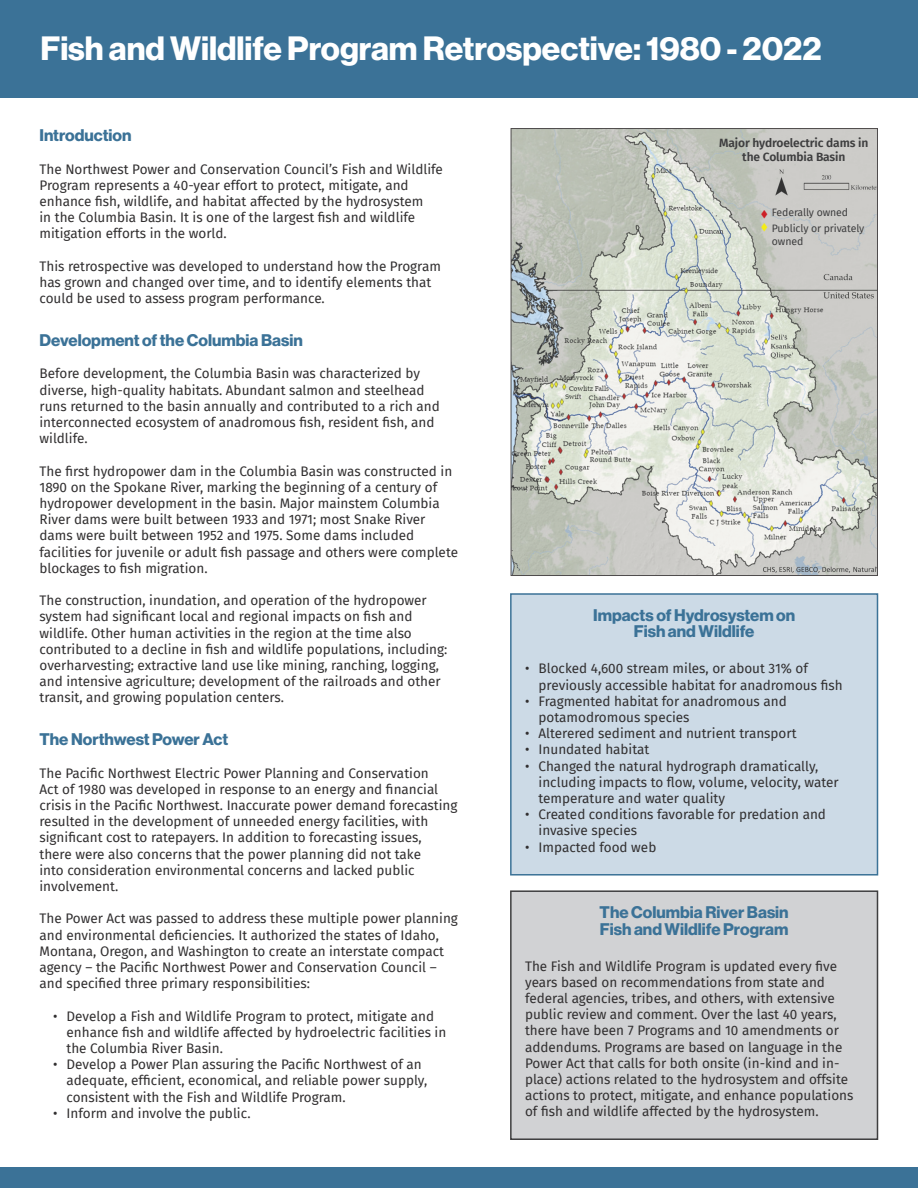
<style>
.page{position:relative;width:918px;height:1188px;background:#fff}
.page>*{position:absolute;margin:0;border:0;box-sizing:border-box;transform-origin:0 0}
.t1{font:33px "N Haas Grotesk DS Pro 75 Bd";color:#fff}
.Heading{font:16.5px/16.5px "N Haas Grotesk DS Pro 75 Bd";color:#3b7297;text-align:center}
.t2{font:13.5px/16.2px "Fira Sans";color:#312f30}
.Body__Left_Justify{font:600 12px/14.4px "Fira Sans";letter-spacing:-.01em;color:#3e3e3f;text-align:center}
.Body__Left_Justify-2{font:10.5px/12.6px "Fira Sans";letter-spacing:-.01em;color:#3e3e3f}
.s1{color:#f4ec17}
</style>
<div class="page">
<div style="left:0;top:0;width:918px;height:98px;background:#3b7297"></div>
<div style="left:0;top:1167px;width:918px;height:21px;background:#3b7297"></div>
<div style="left:511px;top:594px;width:367px;height:281px;background:#ccdae6"></div>
<div style="left:510px;top:593px;width:368px;height:283px;border:2px solid #3b7297"></div>
<img style="left:513px;top:130px;width:363px;height:444px">
<div style="left:511px;top:891px;width:367px;height:248px;background:#d1d2d4"></div>
<div style="left:510px;top:890px;width:368px;height:250px;border:2px solid #3e3e3f"></div>
<svg style="left:761px;top:209px;width:6px;height:9px"></svg>
<p class="t1" style="left:40px;top:30px;width:783px">Fish and Wildlife Program Retrospective: 1980 - 2022</p>
<p class="Heading" style="left:40px;top:127px;width:94px">Introduction</p>
<p class="t2" style="left:40px;top:160px;width:405px">The Northwest Power and Conservation Council’s Fish and Wildlife Program represents a 40-year effort to protect, mitigate, and enhance fish, wildlife, and habitat affected by the hydrosystem<br>in the Columbia Basin. It is one of the largest fish and wildlife mitigation efforts in the world.</p>
<p class="t2" style="left:40px;top:258px;width:403px">This retrospective was developed to understand how the Program has grown and changed over time, and to identify elements that could be used to assess program performance.</p>
<p class="Heading" style="left:40px;top:332px;width:265px">Development of the Columbia Basin</p>
<p class="t2" style="left:40px;top:365px;width:402px">Before development, the Columbia Basin was characterized by diverse, high-quality habitats. Abundant salmon and steelhead runs returned to the basin annually and contributed to a rich and interconnected ecosystem of anadromous fish, resident fish, and wildlife.</p>
<p class="t2" style="left:40px;top:462px;width:420px">The first hydropower dam in the Columbia Basin was constructed in 1890 on the Spokane River, marking the beginning of a century of hydropower development in the basin. Major mainstem Columbia River dams were built between 1933 and 1971; most Snake River dams were built between 1952 and 1975. Some dams included facilities for juvenile or adult fish passage and others were complete blockages to fish migration.</p>
<p class="t2" style="left:40px;top:592px;width:409px">The construction, inundation, and operation of the hydropower system had significant local and regional impacts on fish and wildlife. Other human activities in the region at the time also contributed to a decline in fish and wildlife populations, including: overharvesting; extractive land use like mining, ranching, logging, and intensive agriculture; development of the railroads and other transit, and growing population centers.</p>
<p class="Heading" style="left:40px;top:731px;width:190px">The Northwest Power Act</p>
<p class="t2" style="left:40px;top:764px;width:419px">The Pacific Northwest Electric Power Planning and Conservation<br>Act of 1980 was developed in response to an energy and financial crisis in the Pacific Northwest. Inaccurate power demand forecasting resulted in the development of unneeded energy facilities, with significant cost to ratepayers. In addition to forecasting issues,<br>there were also concerns that the power planning did not take<br>into consideration environmental concerns and lacked public involvement.</p>
<p class="t2" style="left:40px;top:910px;width:420px">The Power Act was passed to address these multiple power planning and environmental deficiencies. It authorized the states of Idaho, Montana, Oregon, and Washington to create an interstate compact agency – the Pacific Northwest Power and Conservation Council – and specified three primary responsibilities:</p>
<p class="t2" style="left:67px;top:1007px;width:381px;text-indent:-14px">• Develop a Fish and Wildlife Program to protect, mitigate and enhance fish and wildlife affected by hydroelectric facilities in the Columbia River Basin.</p>
<p class="t2" style="left:67px;top:1056px;width:362px;text-indent:-14px">• Develop a Power Plan assuring the Pacific Northwest of an adequate, efficient, economical, and reliable power supply, consistent with the Fish and Wildlife Program.</p>
<p class="t2" style="left:53px;top:1105px;width:199px">• Inform and involve the public.</p>
<p class="Body__Left_Justify" style="left:719px;top:135px;width:151px">Major hydroelectric dams in the Columbia Basin</p>
<p class="Body__Left_Justify-2" style="left:772px;top:206px;width:78px">Federally owned</p>
<p class="Body__Left_Justify-2" style="left:772px;top:222px;width:94px;text-indent:-11px"><span class="s1">▼</span> Publicly or privately owned</p>
<p class="Heading" style="left:593px;top:607px;width:204px">Impacts of Hydrosystem on<br>Fish and Wildlife</p>
<p class="t2" style="left:539px;top:660px;width:306px;text-indent:-14px">• Blocked 4,600 stream miles, or about 31% of previously accessible habitat for anadromous fish</p>
<p class="t2" style="left:539px;top:693px;width:250px;text-indent:-14px">• Fragmented habitat for anadromous and potamodromous species</p>
<p class="t2" style="left:525px;top:725px;width:273px">• Alterered sediment and nutrient transport</p>
<p class="t2" style="left:525px;top:741px;width:126px">• Inundated habitat</p>
<p class="t2" style="left:539px;top:757px;width:302px;text-indent:-14px">• Changed the natural hydrograph dramatically, including impacts to flow, volume, velocity, water temperature and water quality</p>
<p class="t2" style="left:539px;top:806px;width:289px;text-indent:-14px">• Created conditions favorable for predation and invasive species</p>
<p class="t2" style="left:525px;top:838px;width:133px">• Impacted food web</p>
<p class="Heading" style="left:600px;top:904px;width:191px;text-align:left">The Columbia River Basin<br>Fish and Wildlife Program</p>
<p class="t2" style="left:525px;top:957px;width:330px">The Fish and Wildlife Program is updated every five years based on recommendations from state and federal agencies, tribes, and others, with extensive public review and comment. Over the last 40 years, there have been 7 Programs and 10 amendments or addendums. Programs are based on language in the Power Act that calls for both onsite (in-kind and in&shy;place) actions related to the hydrosystem and offsite actions to protect, mitigate, and enhance populations of fish and wildlife affected by the hydrosystem.</p>
</div>
